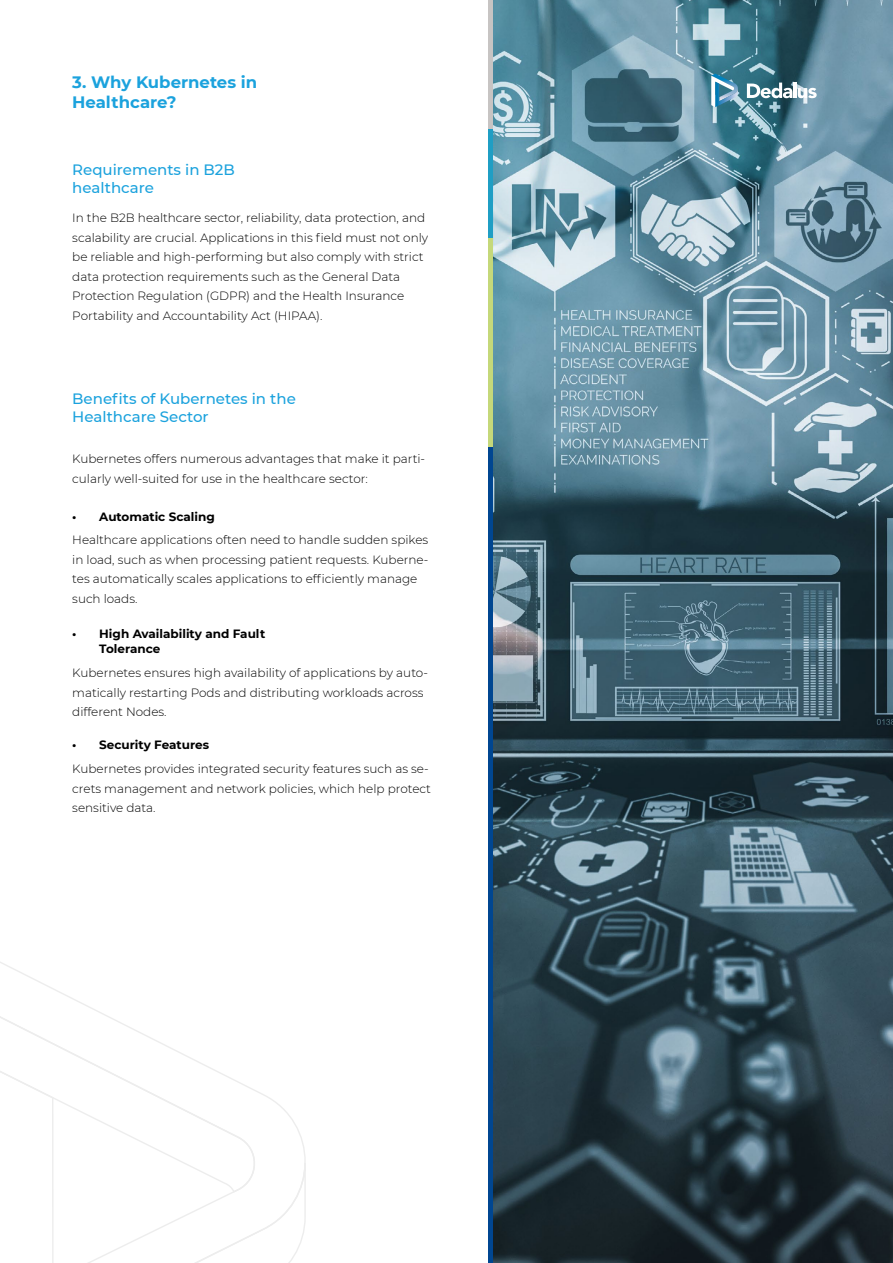
<style>
.page{position:relative;width:893px;height:1263px;background:#fff}
.page>*{position:absolute;margin:0;border:0;box-sizing:border-box;transform-origin:0 0}
.t1{font:700 16.5px/19.8px "Montserrat";color:#1ba2dd}
.t2{font:500 15px/18px "Montserrat";color:#1ba2dd}
.t3{font:300 12px/19.5px "Montserrat";color:#000}
.t4{font:700 12px/14.4px "Montserrat";color:#000}
</style>
<div class="page">
<img style="left:493px;top:0;width:400px;height:1263px">
<svg style="left:0;top:987px;width:213px;height:82px"></svg>
<svg style="left:0;top:1069px;width:306px;height:194px"></svg>
<svg style="left:747px;top:83px;width:45px;height:15px"></svg>
<hr style="left:794px;top:83px;width:3px;height:15px;background:#fff">
<svg style="left:798px;top:88px;width:19px;height:10px"></svg>
<svg style="left:711px;top:74px;width:28px;height:33px"></svg>
<hr style="left:488px;top:446px;width:4px;height:817px;background:#004691">
<hr style="left:488px;top:237px;width:4px;height:209px;background:#c5d87a">
<hr style="left:488px;top:129px;width:4px;height:108px;background:#1f9ec4">
<hr style="left:488px;top:0;width:4px;height:129px;background:#c7c4c3">
<h1 class="t1" style="left:72px;top:72px;width:186px">3. Why Kubernetes in<br>Healthcare?</h1>
<p class="t2" style="left:72px;top:160px;width:164px">Requirements in B2B healthcare</p>
<p class="t3" style="left:72px;top:208px;width:357px">In the B2B healthcare sector, reliability, data protection, and scalability are crucial. Applications in this field must not only be reliable and high-performing but also comply with strict data protection requirements such as the General Data Protection Regulation (GDPR) and the Health Insurance Portability and Accountability Act (HIPAA).</p>
<p class="t2" style="left:72px;top:389px;width:225px">Benefits of Kubernetes in the<br>Healthcare Sector</p>
<p class="t3" style="left:72px;top:449px;width:354px">Kubernetes offers numerous advantages that make it parti&shy;cularly well-suited for use in the healthcare sector:</p>
<p class="t4" style="left:72px;top:509px;width:144px">• Automatic Scaling</p>
<p class="t3" style="left:72px;top:530px;width:358px">Healthcare applications often need to handle sudden spikes in load, such as when processing patient requests. Kuberne&shy;tes automatically scales applications to efficiently manage such loads.</p>
<p class="t4" style="left:99px;top:626px;width:167px;text-indent:-27px">• High Availability and Fault<br>Tolerance</p>
<p class="t3" style="left:72px;top:663px;width:357px">Kubernetes ensures high availability of applications by auto&shy;matically restarting Pods and distributing workloads across different Nodes.</p>
<p class="t4" style="left:72px;top:737px;width:138px">• Security Features</p>
<p class="t3" style="left:72px;top:759px;width:360px">Kubernetes provides integrated security features such as se&shy;crets management and network policies, which help protect sensitive data.</p>
</div>
